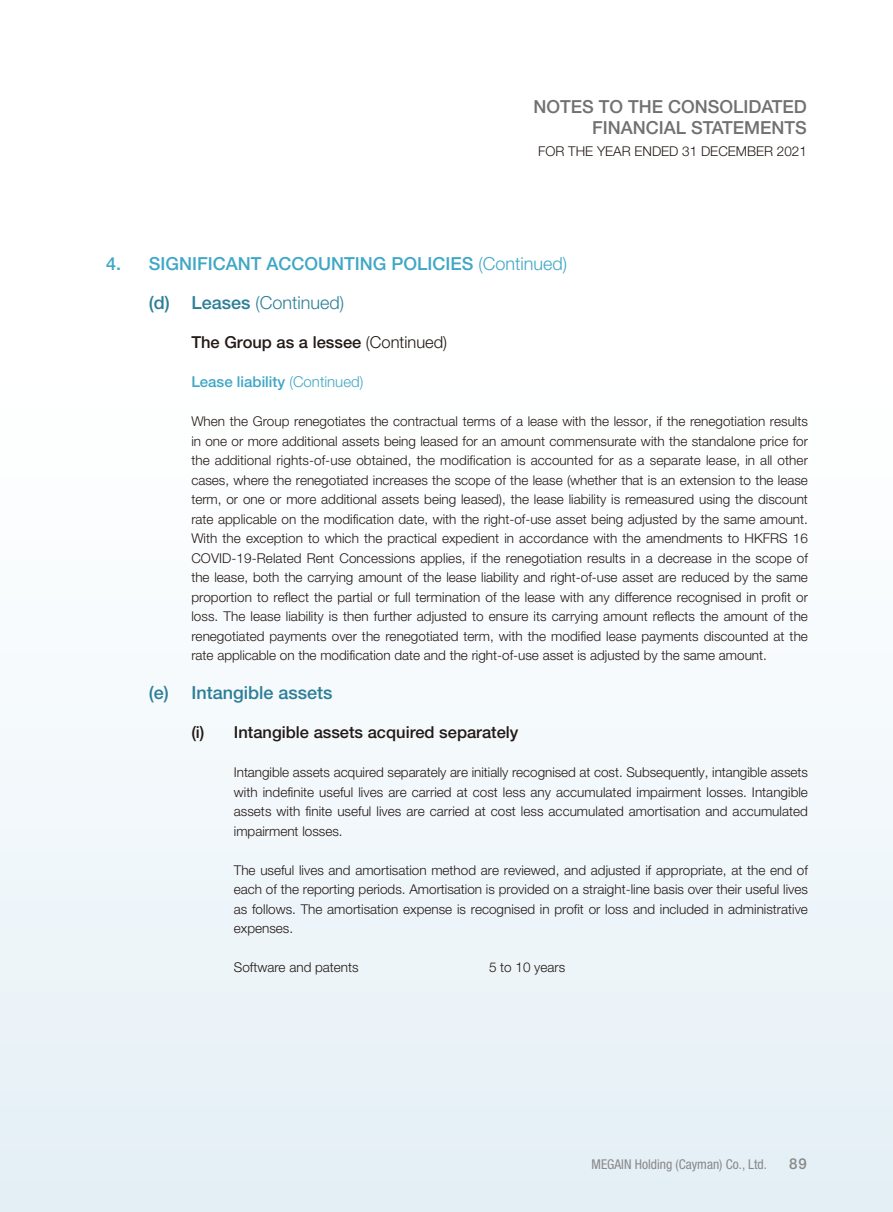
<style>
.page{position:relative;width:893px;height:1212px;background:#fff}
.page>*{position:absolute;margin:0;border:0;box-sizing:border-box;transform-origin:0 0}
.t1{font:500 18px/39px "Helvetica Neue LT Std";color:#40a7c6}
.t2{font:500 18px/21.6px "Helvetica Neue LT Std";color:#717171;text-align:right}
.t3{font:500 18px "Helvetica Neue LT Std";color:#2c7f97}
.t4{font:500 16.5px "Helvetica Neue LT Std";color:#231916}
.t5{font:500 15px "Helvetica Neue LT Std";color:#40a7c6}
.t6{font:500 15px "Helvetica Neue LT Std";color:#898989}
.t7{font:300 13.5px/19.5px "Helvetica Neue LT Std";color:#231916;text-align:justify}
.t8{font:condensed 13.5px "Helvetica Neue LT Std";color:#898989}
.s1{font-weight:300}
.s2{color:#2c7f97}
.s3{font-weight:300;color:#2c7f97}
</style>
<div class="page">
<div style="left:0;top:0;width:893px;height:1212px;background:linear-gradient(to bottom,#fff,#e7f1f7)"></div>
<h1 class="t2" style="left:533px;top:98px;width:275px">NOTES TO THE CONSOLIDATED<br>FINANCIAL STATEMENTS</h1>
<p class="t7" style="left:538px;top:143px;width:270px">FOR THE YEAR ENDED 31 DECEMBER 2021</p>
<h1 class="t1" style="left:149px;top:246px;width:420px;text-indent:-43px">4. SIGNIFICANT ACCOUNTING POLICIES <span class="s1">(Continued) </span><span class="s2">(d) Leases</span> <span class="s3">(Continued)</span></h1>
<p class="t4" style="left:191px;top:336px;width:257px">The Group as a lessee <span class="s1">(Continued)</span></p>
<p class="t5" style="left:191px;top:376px;width:174px">Lease liability <span class="s1">(Continued)</span></p>
<p class="t7" style="left:191px;top:413px;width:618px">When the Group renegotiates the contractual terms of a lease with the lessor, if the renegotiation results in one or more additional assets being leased for an amount commensurate with the standalone price for the additional rights-of-use obtained, the modification is accounted for as a separate lease, in all other cases, where the renegotiated increases the scope of the lease (whether that is an extension to the lease term, or one or more additional assets being leased), the lease liability is remeasured using the discount rate applicable on the modification date, with the right-of-use asset being adjusted by the same amount.<br>With the exception to which the practical expedient in accordance with the amendments to HKFRS 16<br>COVID-19-Related Rent Concessions applies, if the renegotiation results in a decrease in the scope of the lease, both the carrying amount of the lease liability and right-of-use asset are reduced by the same proportion to reflect the partial or full termination of the lease with any difference recognised in profit or loss. The lease liability is then further adjusted to ensure its carrying amount reflects the amount of the renegotiated payments over the renegotiated term, with the modified lease payments discounted at the rate applicable on the modification date and the right-of-use asset is adjusted by the same amount.</p>
<h1 class="t3" style="left:149px;top:686px;width:185px">(e) Intangible assets</h1>
<p class="t4" style="left:191px;top:726px;width:329px">(i) Intangible assets acquired separately</p>
<p class="t7" style="left:234px;top:764px;width:576px">Intangible assets acquired separately are initially recognised at cost. Subsequently, intangible assets with indefinite useful lives are carried at cost less any accumulated impairment losses. Intangible assets with finite useful lives are carried at cost less accumulated amortisation and accumulated impairment losses.</p>
<p class="t7" style="left:234px;top:862px;width:576px">The useful lives and amortisation method are reviewed, and adjusted if appropriate, at the end of each of the reporting periods. Amortisation is provided on a straight-line basis over their useful lives as follows. The amortisation expense is recognised in profit or loss and included in administrative expenses.</p>
<p class="t7" style="left:234px;top:959px;width:126px">Software and patents</p>
<p class="t7" style="left:489px;top:959px;width:78px">5 to 10 years</p>
<p class="t8" style="left:592px;top:1159px;width:177px">MEGAIN Holding (Cayman) Co., Ltd.</p>
<p class="t6" style="left:789px;top:1158px;width:19px">89</p>
</div>
